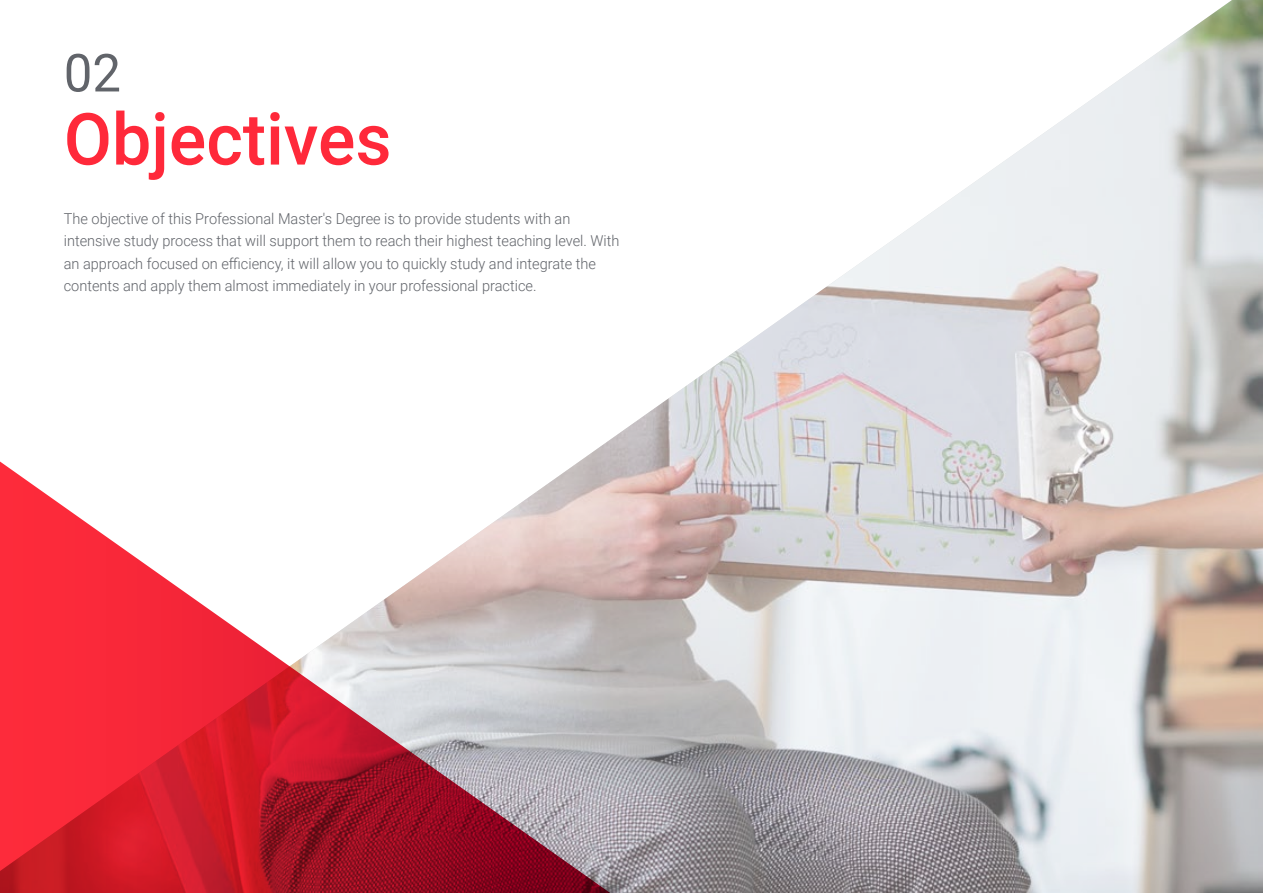
<style>
.page{position:relative;width:1263px;height:893px;background:#fff}
.page>*{position:absolute;margin:0;border:0;box-sizing:border-box;transform-origin:0 0}
.t1{font:500 72px "Roboto";color:#ff293a}
.t2{font:52.5px "Roboto";color:#61646a}
.t3{font:300 15px/22.5px "Roboto";color:#61646a}
</style>
<div class="page">
<img style="left:601px;top:0;width:662px;height:893px">
<svg style="left:0;top:446px;width:640px;height:447px"></svg>
<h2 class="t2" style="left:64px;top:36px;width:59px">02</h2>
<h1 class="t1" style="left:64px;top:89px;width:329px">Objectives</h1>
<p class="t3" style="left:64px;top:207px;width:557px">The objective of this Professional Master's Degree is to provide students with an intensive study process that will support them to reach their highest teaching level. With an approach focused on efficiency, it will allow you to quickly study and integrate the contents and apply them almost immediately in your professional practice.</p>
</div>
